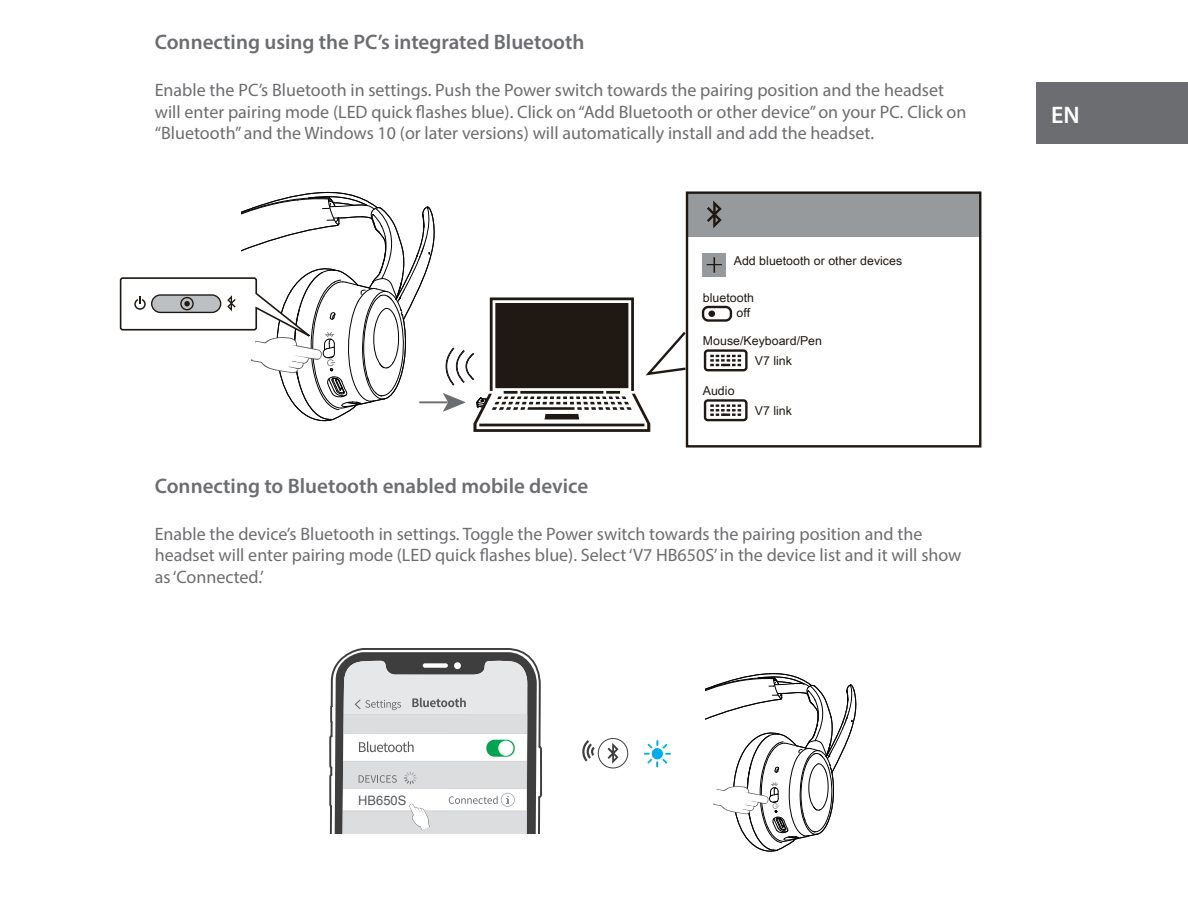
<style>
.page{position:relative;width:1188px;height:918px;background:#fff}
.page>*{position:absolute;margin:0;border:0;box-sizing:border-box;transform-origin:0 0}
.t1{font:600 24px "Myriad Pro";color:#fff}
.t2{font:600 21px "Myriad Pro";color:#6c6d70}
.t3{font:18px/21.6px "Myriad Pro";color:#6c6d70}
.t4{font:12.9px "Arial";color:#57585a}
.t5{font:12.3px "Arial Unicode MS";letter-spacing:.005em;color:#201813}
</style>
<div class="page">
<div style="left:1036px;top:82px;width:152px;height:62px;background:#6c6d70"></div>
<hr style="left:419px;top:401px;width:29px;height:2px;background:#6c6d70">
<div style="left:702px;top:306px;width:30px;height:16px;border:2px solid #201813;border-radius:5px"></div>
<div style="left:708px;top:311px;width:7px;height:6px;background:#201813;border-radius:50%"></div>
<div style="left:687px;top:193px;width:293px;height:44px;background:#979a9d"></div>
<div style="left:686px;top:191px;width:295px;height:257px;border:2px solid #201813"></div>
<svg style="left:443px;top:297px;width:245px;height:135px"></svg>
<svg style="left:707px;top:200px;width:15px;height:28px"></svg>
<div style="left:703px;top:253px;width:23px;height:23px;background:#979a9d"></div>
<svg style="left:707px;top:257px;width:15px;height:16px"></svg>
<div style="left:704px;top:349px;width:44px;height:22px;border:2px solid #201813;border-radius:3px"></div>
<svg style="left:710px;top:355px;width:31px;height:11px"></svg>
<div style="left:704px;top:399px;width:44px;height:22px;border:2px solid #201813;border-radius:3px"></div>
<svg style="left:710px;top:404px;width:31px;height:12px"></svg>
<svg style="left:119px;top:191px;width:317px;height:231px"></svg>
<svg style="left:644px;top:740px;width:27px;height:27px"></svg>
<div style="left:598px;top:738px;width:30px;height:30px;border:1px solid #3e3e3f;border-radius:50%"></div>
<svg style="left:582px;top:740px;width:13px;height:22px"></svg>
<svg style="left:607px;top:743px;width:12px;height:21px"></svg>
<svg style="left:329px;top:648px;width:213px;height:186px"></svg>
<svg style="left:706px;top:673px;width:151px;height:179px"></svg>
<p class="t2" style="left:155px;top:29px;width:431px">Connecting using the PC’s integrated Bluetooth</p>
<p class="t3" style="left:155px;top:79px;width:813px">Enable the PC’s Bluetooth in settings. Push the Power switch towards the pairing position and the headset will enter pairing mode (LED quick flashes blue). Click on “Add Bluetooth or other device” on your PC. Click on “Bluetooth” and the Windows 10 (or later versions) will automatically install and add the headset.</p>
<p class="t5" style="left:734px;top:252px;width:170px">Add bluetooth or other devices</p>
<p class="t5" style="left:703px;top:289px;width:53px">bluetooth</p>
<p class="t5" style="left:703px;top:332px;width:121px">Mouse/Keyboard/Pen</p>
<p class="t5" style="left:737px;top:304px;width:15px">off</p>
<p class="t5" style="left:703px;top:382px;width:33px">Audio</p>
<p class="t5" style="left:755px;top:352px;width:39px">V7 link</p>
<p class="t5" style="left:755px;top:401px;width:39px">V7 link</p>
<p class="t2" style="left:155px;top:472px;width:435px">Connecting to Bluetooth enabled mobile device</p>
<p class="t3" style="left:155px;top:522px;width:808px">Enable the device’s Bluetooth in settings. Toggle the Power switch towards the pairing position and the headset will enter pairing mode (LED quick flashes blue). Select ‘V7 HB650S’ in the device list and it will show as ‘Connected.’</p>
<p class="t4" style="left:358px;top:792px;width:50px">HB650S</p>
<h1 class="t1" style="left:1051px;top:99px;width:30px">EN</h1>
</div>
